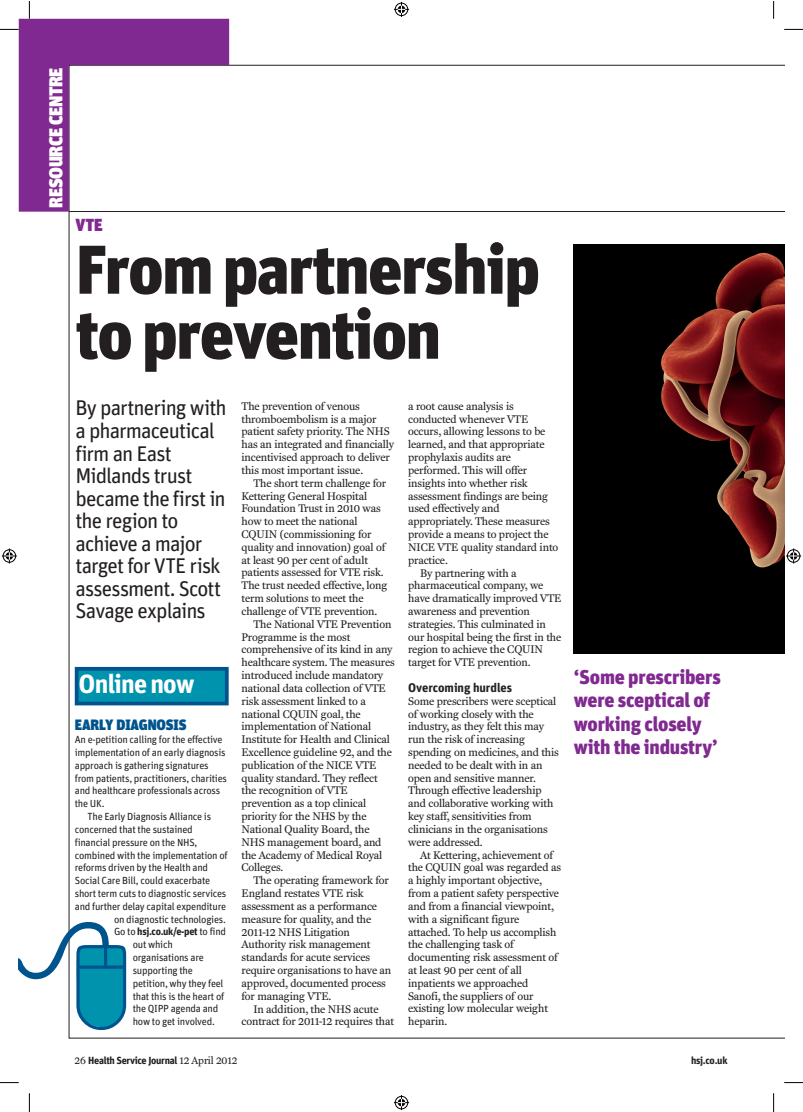
<style>
.page{position:relative;width:803px;height:1112px;background:#fff}
.page>*{position:absolute;margin:0;border:0;box-sizing:border-box;transform-origin:0 0}
.t1{font:900 68.75px/65px "Unit";letter-spacing:-.025em;color:#231f20}
.t2{font:700 26.25px "Unit";letter-spacing:-.03em;color:#fff}
.t3{font:21.25px/22.5px "Unit";letter-spacing:-.045em;color:#231f20}
.t4{font:900 20px/23.1px "Unit";letter-spacing:-.01em;color:#802990}
.t5{font:900 18.75px "Unit";letter-spacing:-.02em;color:#fff}
.t6{font:900 17.5px "Unit";color:#802990}
.t7{font:900 15px "Unit";letter-spacing:-.005em;color:#00548e}
.t8{font:700 12.5px "Unit";letter-spacing:-.005em;color:#231f20}
.t9{font:11.25px/12.9px "Fenway";letter-spacing:-.01em;color:#231f20}
.t10{font:10.25px "Unit";letter-spacing:-.025em;color:#231f20}
.t11{font:700 10.25px "Unit";letter-spacing:-.03em;color:#231f20}
.s1{font-weight:400}
.s2{font-family:"Fenway";font-weight:400;font-size:10.62px}
</style>
<div class="page">
<svg style="left:19px;top:19px;width:210px;height:193px"></svg>
<hr style="left:69px;top:211px;width:715px;height:1px;background:#231f20">
<img style="left:574px;top:244px;width:210px;height:409px">
<div style="left:75px;top:666px;width:154px;height:39px;background:#0093ad;border:4px solid #00548e"></div>
<svg style="left:19px;top:921px;width:107px;height:108px"></svg>
<svg style="left:0;top:29px;width:19px;height:1px"></svg>
<svg style="left:784px;top:29px;width:18px;height:1px"></svg>
<svg style="left:0;top:1082px;width:19px;height:1px"></svg>
<svg style="left:784px;top:1082px;width:18px;height:1px"></svg>
<svg style="left:29px;top:1px;width:1px;height:18px"></svg>
<svg style="left:29px;top:1093px;width:1px;height:18px"></svg>
<svg style="left:773px;top:1px;width:1px;height:18px"></svg>
<svg style="left:773px;top:1093px;width:1px;height:18px"></svg>
<svg style="left:394px;top:2px;width:15px;height:15px"></svg>
<svg style="left:394px;top:1095px;width:15px;height:14px"></svg>
<svg style="left:2px;top:548px;width:15px;height:15px"></svg>
<svg style="left:786px;top:548px;width:15px;height:15px"></svg>
<h3 class="t5" style="left:44px;top:208px;width:142px;rotate:-90deg">RESOURCE CENTRE</h3>
<h3 class="t6" style="left:75px;top:213px;width:29px">VTE</h3>
<h1 class="t1" style="left:75px;top:235px;width:466px">From partnership to prevention</h1>
<h3 class="t3" style="left:75px;top:396px;width:153px">By partnering with a pharmaceutical firm an East<br>Midlands trust became the first in the region to achieve a major target for VTE risk assessment. Scott<br>Savage explains</h3>
<h2 class="t2" style="left:79px;top:667px;width:117px">Online now</h2>
<h3 class="t7" style="left:75px;top:715px;width:113px">EARLY DIAGNOSIS</h3>
<p class="t10" style="left:75px;top:733px;width:149px">An e-petition calling for the effective</p>
<p class="t10" style="left:75px;top:746px;width:152px">implementation of an early diagnosis</p>
<p class="t10" style="left:75px;top:759px;width:135px">approach is gathering signatures</p>
<p class="t10" style="left:75px;top:771px;width:154px">from patients, practitioners, charities</p>
<p class="t10" style="left:75px;top:784px;width:147px">and healthcare professionals across</p>
<p class="t10" style="left:75px;top:797px;width:31px">the UK.</p>
<p class="t10" style="left:88px;top:810px;width:125px">The Early Diagnosis Alliance is</p>
<p class="t10" style="left:75px;top:823px;width:119px">concerned that the sustained</p>
<p class="t10" style="left:75px;top:835px;width:124px">financial pressure on the NHS,</p>
<p class="t10" style="left:75px;top:848px;width:154px">combined with the implementation of</p>
<p class="t10" style="left:75px;top:861px;width:135px">reforms driven by the Health and</p>
<p class="t10" style="left:75px;top:874px;width:137px">Social Care Bill, could exacerbate</p>
<p class="t10" style="left:75px;top:887px;width:153px">short term cuts to diagnostic services</p>
<p class="t10" style="left:75px;top:900px;width:153px">and further delay capital expenditure</p>
<p class="t10" style="left:114px;top:912px;width:113px">on diagnostic technologies.</p>
<p class="t11" style="left:114px;top:925px;width:114px"><span class="s1">Go to</span> hsj.co.uk/e-pet <span class="s1">to find</span></p>
<p class="t10" style="left:133px;top:938px;width:42px">out which</p>
<p class="t10" style="left:133px;top:951px;width:73px">organisations are</p>
<p class="t10" style="left:133px;top:964px;width:62px">supporting the</p>
<p class="t10" style="left:133px;top:976px;width:92px">petition, why they feel</p>
<p class="t10" style="left:133px;top:989px;width:93px">that this is the heart of</p>
<p class="t10" style="left:133px;top:1002px;width:87px">the QIPP agenda and</p>
<p class="t10" style="left:133px;top:1015px;width:84px">how to get involved.</p>
<p class="t9" style="left:242px;top:399px;width:154px">The prevention of venous thromboembolism is a major patient safety priority. The NHS has an integrated and financially incentivised approach to deliver this most important issue.</p>
<p class="t9" style="left:253px;top:476px;width:134px">The short term challenge for</p>
<p class="t9" style="left:242px;top:489px;width:127px">Kettering General Hospital</p>
<p class="t9" style="left:242px;top:502px;width:141px">Foundation Trust in 2010 was</p>
<p class="t9" style="left:242px;top:514px;width:117px">how to meet the national</p>
<p class="t9" style="left:242px;top:527px;width:131px">CQUIN (commissioning for</p>
<p class="t9" style="left:242px;top:540px;width:145px">quality and innovation) goal of</p>
<p class="t9" style="left:242px;top:553px;width:128px">at least 90 per cent of adult</p>
<p class="t9" style="left:242px;top:566px;width:143px">patients assessed for VTE risk.</p>
<p class="t9" style="left:242px;top:579px;width:147px">The trust needed effective, long</p>
<p class="t9" style="left:242px;top:591px;width:124px">term solutions to meet the</p>
<p class="t9" style="left:242px;top:604px;width:137px">challenge of VTE prevention.</p>
<p class="t9" style="left:253px;top:617px;width:139px">The National VTE Prevention</p>
<p class="t9" style="left:242px;top:630px;width:110px">Programme is the most</p>
<p class="t9" style="left:242px;top:643px;width:152px">comprehensive of its kind in any</p>
<p class="t9" style="left:242px;top:655px;width:155px">healthcare system. The measures</p>
<p class="t9" style="left:242px;top:668px;width:143px">introduced include mandatory</p>
<p class="t9" style="left:242px;top:681px;width:146px">national data collection of VTE</p>
<p class="t9" style="left:242px;top:694px;width:126px">risk assessment linked to a</p>
<p class="t9" style="left:242px;top:707px;width:121px">national CQUIN goal, the</p>
<p class="t9" style="left:242px;top:719px;width:131px">implementation of National</p>
<p class="t9" style="left:242px;top:732px;width:150px">Institute for Health and Clinical</p>
<p class="t9" style="left:242px;top:745px;width:152px">Excellence guideline 92, and the</p>
<p class="t9" style="left:242px;top:758px;width:136px">publication of the NICE VTE</p>
<p class="t9" style="left:242px;top:771px;width:138px">quality standard. They reflect</p>
<p class="t9" style="left:242px;top:784px;width:108px">the recognition of VTE</p>
<p class="t9" style="left:242px;top:796px;width:126px">prevention as a top clinical</p>
<p class="t9" style="left:242px;top:809px;width:127px">priority for the NHS by the</p>
<p class="t9" style="left:242px;top:822px;width:130px">National Quality Board, the</p>
<p class="t9" style="left:242px;top:835px;width:141px">NHS management board, and</p>
<p class="t9" style="left:242px;top:848px;width:142px">the Academy of Medical Royal</p>
<p class="t9" style="left:242px;top:860px;width:43px">Colleges.</p>
<p class="t9" style="left:253px;top:873px;width:137px">The operating framework for</p>
<p class="t9" style="left:242px;top:886px;width:124px">England restates VTE risk</p>
<p class="t9" style="left:242px;top:899px;width:137px">assessment as a performance</p>
<p class="t9" style="left:242px;top:912px;width:131px">measure for quality, and the</p>
<p class="t9" style="left:242px;top:925px;width:110px">2011-12 NHS Litigation</p>
<p class="t9" style="left:242px;top:937px;width:130px">Authority risk management</p>
<p class="t9" style="left:242px;top:950px;width:130px">standards for acute services</p>
<p class="t9" style="left:242px;top:963px;width:151px">require organisations to have an</p>
<p class="t9" style="left:242px;top:976px;width:146px">approved, documented process</p>
<p class="t9" style="left:242px;top:989px;width:91px">for managing VTE.</p>
<p class="t9" style="left:253px;top:1001px;width:127px">In addition, the NHS acute</p>
<p class="t9" style="left:242px;top:1014px;width:154px">contract for 2011-12 requires that</p>
<p class="t9" style="left:408px;top:399px;width:107px">a root cause analysis is</p>
<p class="t9" style="left:408px;top:412px;width:122px">conducted whenever VTE</p>
<p class="t9" style="left:408px;top:425px;width:139px">occurs, allowing lessons to be</p>
<p class="t9" style="left:408px;top:438px;width:138px">learned, and that appropriate</p>
<p class="t9" style="left:408px;top:450px;width:104px">prophylaxis audits are</p>
<p class="t9" style="left:408px;top:463px;width:121px">performed. This will offer</p>
<p class="t9" style="left:408px;top:476px;width:121px">insights into whether risk</p>
<p class="t9" style="left:408px;top:489px;width:141px">assessment findings are being</p>
<p class="t9" style="left:408px;top:502px;width:93px">used effectively and</p>
<p class="t9" style="left:408px;top:515px;width:143px">appropriately. These measures</p>
<p class="t9" style="left:408px;top:527px;width:142px">provide a means to project the</p>
<p class="t9" style="left:408px;top:540px;width:152px">NICE VTE quality standard into</p>
<p class="t9" style="left:408px;top:553px;width:41px">practice.</p>
<p class="t9" style="left:420px;top:566px;width:98px">By partnering with a</p>
<p class="t9" style="left:408px;top:579px;width:137px">pharmaceutical company, we</p>
<p class="t9" style="left:408px;top:591px;width:155px">have dramatically improved VTE</p>
<p class="t9" style="left:408px;top:604px;width:123px">awareness and prevention</p>
<p class="t9" style="left:408px;top:617px;width:139px">strategies. This culminated in</p>
<p class="t9" style="left:408px;top:630px;width:155px">our hospital being the first in the</p>
<p class="t9" style="left:408px;top:643px;width:136px">region to achieve the CQUIN</p>
<p class="t9" style="left:408px;top:655px;width:124px">target for VTE prevention.</p>
<p class="t8" style="left:408px;top:679px;width:105px">Overcoming hurdles</p>
<p class="t9" style="left:408px;top:694px;width:152px">Some prescribers were sceptical of working closely with the industry, as they felt this may run the risk of increasing spending on medicines, and this needed to be dealt with in an open and sensitive manner.<br>Through effective leadership and collaborative working with key staff, sensitivities from clinicians in the organisations were addressed.</p>
<p class="t9" style="left:408px;top:848px;width:154px;text-indent:12px">At Kettering, achievement of the CQUIN goal was regarded as a highly important objective, from a patient safety perspective and from a financial viewpoint, with a significant figure attached. To help us accomplish the challenging task of documenting risk assessment of at least 90 per cent of all inpatients we approached<br>Sanofi, the suppliers of our existing low molecular weight heparin.</p>
<h3 class="t4" style="left:574px;top:665px;width:149px">‘Some prescribers were sceptical of working closely with the industry’</h3>
<p class="t11" style="left:75px;top:1053px;width:164px"><span class="s2">26</span> Health Service Journal <span class="s2">12 April 2012</span></p>
<p class="t11" style="left:691px;top:1053px;width:38px">hsj.co.uk</p>
</div>
